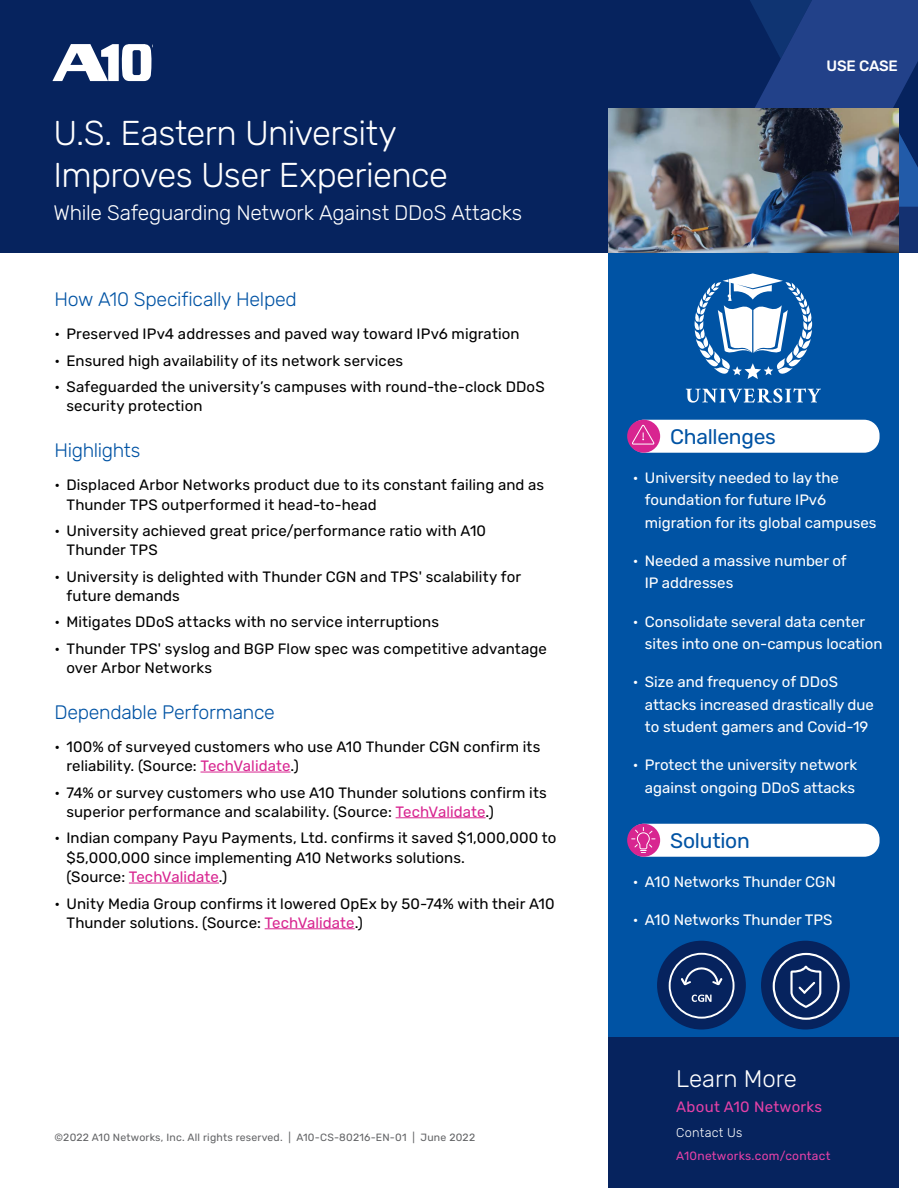
<style>
.page{position:relative;width:918px;height:1188px;background:#fff}
.page>*{position:absolute;margin:0;border:0;box-sizing:border-box;transform-origin:0 0}
.t1{font:300 34.5px/42px "Rubik";letter-spacing:-.02em;color:#fff}
.t2{font:300 24px "Rubik";color:#fff}
.t3{font:300 21px "Rubik";letter-spacing:-.015em;color:#fff}
.t4{font:21px "Rubik";letter-spacing:-.01em;color:#0053a4}
.t5{font:300 19.5px "Rubik";letter-spacing:-.015em;color:#0053a4}
.t6{font:15px/19.5px "Rubik";letter-spacing:.005em;color:#000}
.t7{font:15px/22.5px "Rubik";color:#fff}
.t8{font:15px "Rubik";letter-spacing:.02em;color:#e541a7}
.t9{font:500 15px "Rubik";letter-spacing:-.01em;color:#fff}
.t10{font:300 12.75px "Rubik";letter-spacing:.02em;color:#fff}
.t11{font:12px "Rubik";letter-spacing:.025em;color:#e541a7}
.t12{font:10.5px "Rubik";letter-spacing:.02em;color:#636466}
.s1{color:#d82590}
</style>
<div class="page">
<div style="left:0;top:0;width:918px;height:253px;background:#06235e"></div>
<svg style="left:750px;top:0;width:168px;height:108px;background:#1c3b80"></svg>
<svg style="left:899px;top:133px;width:19px;height:120px;background:#184288"></svg>
<svg style="left:52px;top:44px;width:100px;height:37px"></svg>
<div style="left:608px;top:253px;width:291px;height:935px;background:#0053a4"></div>
<hr style="left:201px;top:772px;width:90px;height:1px;background:#d82590">
<hr style="left:396px;top:817px;width:90px;height:1px;background:#d82590">
<hr style="left:129px;top:883px;width:90px;height:1px;background:#d82590">
<hr style="left:265px;top:928px;width:90px;height:1px;background:#d82590">
<div style="left:608px;top:1038px;width:291px;height:150px;background:#06235e"></div>
<div style="left:629px;top:420px;width:251px;height:33px;background:#fff;border-radius:15px"></div>
<div style="left:627px;top:420px;width:33px;height:33px;background:#d82590;border-radius:50%"></div>
<svg style="left:632px;top:425px;width:22px;height:19px"></svg>
<div style="left:629px;top:824px;width:251px;height:33px;background:#fff;border-radius:15px"></div>
<div style="left:627px;top:824px;width:33px;height:33px;background:#d82590;border-radius:50%"></div>
<svg style="left:631px;top:827px;width:24px;height:26px"></svg>
<img style="left:608px;top:108px;width:290px;height:145px">
<div style="left:657px;top:941px;width:89px;height:89px;background:#06235e;border-radius:50%"></div>
<svg style="left:669px;top:953px;width:66px;height:66px"></svg>
<div style="left:761px;top:941px;width:89px;height:89px;background:#06235e;border-radius:50%"></div>
<svg style="left:773px;top:953px;width:67px;height:67px"></svg>
<svg style="left:686px;top:388px;width:135px;height:15px"></svg>
<svg style="left:694px;top:273px;width:118px;height:106px"></svg>
<h1 class="t1" style="left:54px;top:113px;width:396px">U.S. Eastern University<br>Improves User Experience</h1>
<h3 class="t3" style="left:54px;top:201px;width:470px">While Safeguarding Network Against DDoS Attacks</h3>
<h3 class="t5" style="left:54px;top:289px;width:244px">How A10 Specifically Helped</h3>
<p class="t6" style="left:54px;top:325px;width:467px">• Preserved IPv4 addresses and paved way toward IPv6 migration</p>
<p class="t6" style="left:54px;top:351px;width:350px">• Ensured high availability of its network services</p>
<p class="t6" style="left:66px;top:377px;width:480px;text-indent:-12px">• Safeguarded the university’s campuses with round-the-clock DDoS security protection</p>
<h3 class="t5" style="left:54px;top:439px;width:88px">Highlights</h3>
<p class="t6" style="left:66px;top:475px;width:479px;text-indent:-12px">• Displaced Arbor Networks product due to its constant failing and as<br>Thunder TPS outperformed it head-to-head</p>
<p class="t6" style="left:66px;top:521px;width:421px;text-indent:-12px">• University achieved great price/performance ratio with A10<br>Thunder TPS</p>
<p class="t6" style="left:66px;top:567px;width:456px;text-indent:-12px">• University is delighted with Thunder CGN and TPS' scalability for future demands</p>
<p class="t6" style="left:54px;top:613px;width:386px">• Mitigates DDoS attacks with no service interruptions</p>
<p class="t6" style="left:66px;top:639px;width:482px;text-indent:-12px">• Thunder TPS' syslog and BGP Flow spec was competitive advantage over Arbor Networks</p>
<h3 class="t5" style="left:54px;top:701px;width:222px">Dependable Performance</h3>
<p class="t6" style="left:66px;top:737px;width:475px;text-indent:-12px">• 100% of surveyed customers who use A10 Thunder CGN confirm its reliability. (Source: <span class="s1">TechValidate</span>.)</p>
<p class="t6" style="left:66px;top:783px;width:482px;text-indent:-12px">• 74% or survey customers who use A10 Thunder solutions confirm its superior performance and scalability. (Source: <span class="s1">TechValidate</span>.)</p>
<p class="t6" style="left:66px;top:829px;width:491px;text-indent:-12px">• Indian company Payu Payments, Ltd. confirms it saved $1,000,000 to $5,000,000 since implementing A10 Networks solutions.<br>(Source: <span class="s1">TechValidate</span>.)</p>
<p class="t6" style="left:66px;top:894px;width:490px;text-indent:-12px">• Unity Media Group confirms it lowered OpEx by 50-74% with their A10<br>Thunder solutions. (Source: <span class="s1">TechValidate</span>.)</p>
<p class="t12" style="left:54px;top:1131px;width:422px">©️2022 A10 Networks, Inc. All rights reserved. | A10-CS-80216-EN-01 | June 2022</p>
<p class="t9" style="left:827px;top:57px;width:73px">USE CASE</p>
<h3 class="t4" style="left:670px;top:425px;width:107px">Challenges</h3>
<p class="t7" style="left:645px;top:467px;width:233px;text-indent:-12px">• University needed to lay the foundation for future IPv6 migration for its global campuses</p>
<p class="t7" style="left:645px;top:550px;width:203px;text-indent:-12px">• Needed a massive number of<br>IP addresses</p>
<p class="t7" style="left:645px;top:610px;width:239px;text-indent:-12px">• Consolidate several data center sites into one on-campus location</p>
<p class="t7" style="left:645px;top:671px;width:231px;text-indent:-12px">• Size and frequency of DDoS attacks increased drastically due to student gamers and Covid-19</p>
<p class="t7" style="left:633px;top:754px;width:226px;text-align:right">• Protect the university network against ongoing DDoS attacks</p>
<h3 class="t4" style="left:670px;top:829px;width:81px">Solution</h3>
<p class="t7" style="left:633px;top:871px;width:204px">• A10 Networks Thunder CGN</p>
<p class="t7" style="left:633px;top:909px;width:201px">• A10 Networks Thunder TPS</p>
<h2 class="t2" style="left:676px;top:1066px;width:122px">Learn More</h2>
<p class="t8" style="left:676px;top:1098px;width:147px">About A10 Networks</p>
<p class="t10" style="left:676px;top:1126px;width:68px">Contact Us</p>
<p class="t11" style="left:676px;top:1149px;width:156px">A10networks.com/contact</p>
</div>
